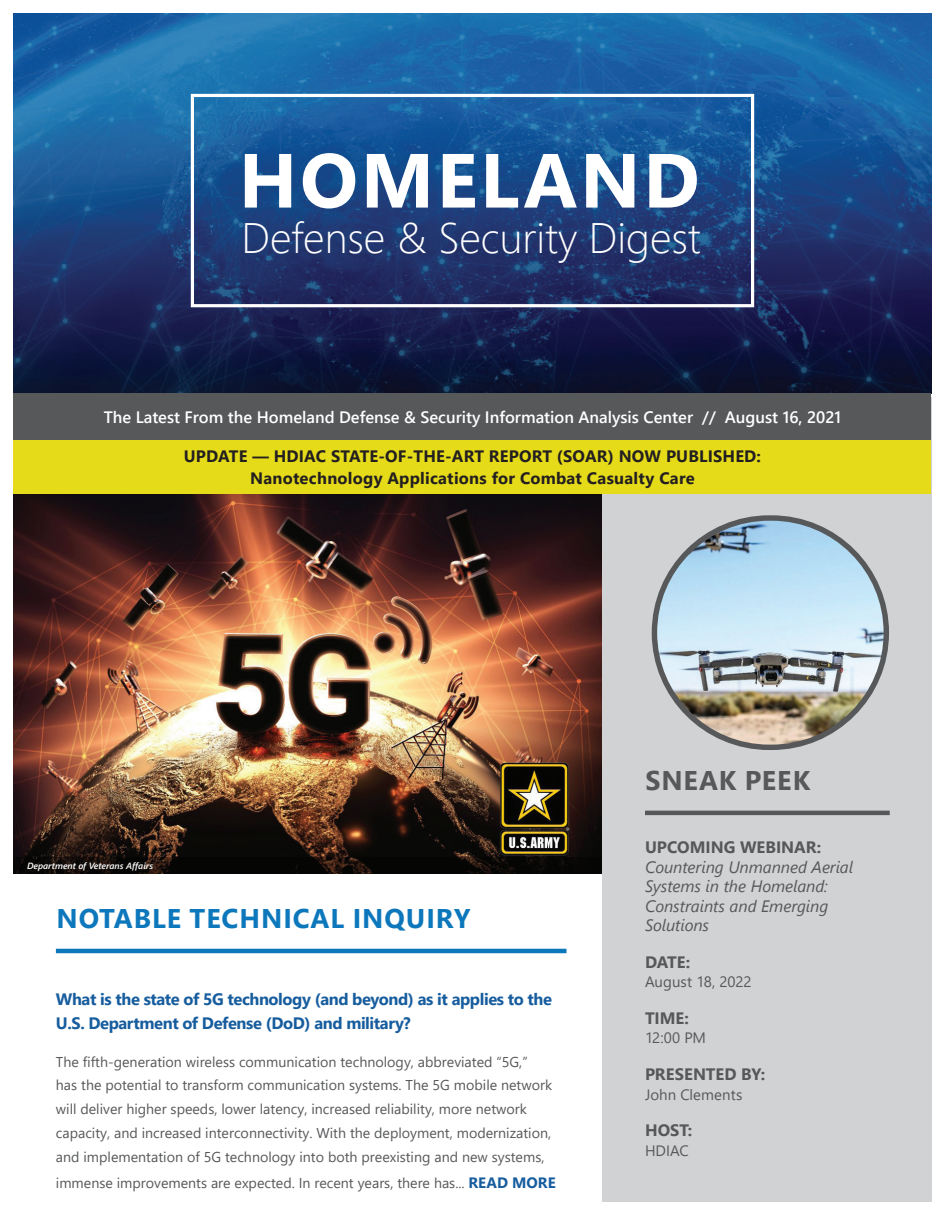
<style>
.page{position:relative;width:945px;height:1215px;background:#fff}
.page>*{position:absolute;margin:0;border:0;box-sizing:border-box;transform-origin:0 0}
.t1{font:700 76.5px "Segoe UI";letter-spacing:.035em;color:#fff}
.t2{font:300 42.6px "Segoe UI";color:#fff}
.t3{font:700 27px "Segoe UI";letter-spacing:.035em;color:#0d77bc}
.t4{font:700 27px "Segoe UI";letter-spacing:.03em;color:#57585a}
.t5{font:700 16.5px/22.5px "Segoe UI";letter-spacing:.01em;color:#231f20;text-align:center}
.t6{font:700 16.5px/24px "Segoe UI";letter-spacing:-.025em;color:#175d9e}
.t7{font:600 16.5px "Segoe UI";color:#fff}
.t8{font:italic 16.5px/19.5px "Segoe UI";letter-spacing:-.005em;color:#57585a}
.t9{font:700 16.5px "Segoe UI";letter-spacing:-.005em;color:#57585a}
.t10{font:15px "Segoe UI";letter-spacing:.005em;color:#57585a}
.t11{font:14.25px/24px "Segoe UI";color:#57585a}
.t12{font:italic 600 9px "Segoe UI";color:#fff}
.s1{font-weight:700;font-size:15px;color:#175d9e}
</style>
<div class="page">
<img style="left:14px;top:14px;width:918px;height:380px">
<div style="left:602px;top:397px;width:330px;height:805px;background:#d1d2d4"></div>
<div style="left:14px;top:394px;width:918px;height:46px;background:#57585a"></div>
<hr style="left:645px;top:811px;width:245px;height:4px;background:#57585a">
<img style="left:654px;top:518px;width:232px;height:229px;border-radius:115px">
<div style="left:652px;top:515px;width:237px;height:235px;border:5px solid #57585a;border-radius:115px"></div>
<img style="left:14px;top:494px;width:588px;height:363px">
<svg style="left:14px;top:857px;width:588px;height:17px;background:#0c0907"></svg>
<hr style="left:56px;top:949px;width:511px;height:4px;background:#0d77bc">
<div style="left:14px;top:440px;width:918px;height:54px;background:#e5db19"></div>
<div style="left:191px;top:94px;width:563px;height:213px;border:3px solid #fff"></div>
<h1 class="t1" style="left:239px;top:108px;width:462px">HOMELAND</h1>
<h2 class="t2" style="left:241px;top:198px;width:461px">Defense &amp; Security Digest</h2>
<p class="t7" style="left:104px;top:401px;width:739px">The Latest From the Homeland Defense &amp; Security Information Analysis Center // August 16, 2021</p>
<p class="t5" style="left:184px;top:443px;width:579px">UPDATE — HDIAC STATE-OF-THE-ART REPORT (SOAR) NOW PUBLISHED:<br>Nanotechnology Applications for Combat Casualty Care</p>
<p class="t12" style="left:27px;top:857px;width:128px">Department of Veterans Affairs</p>
<h3 class="t3" style="left:56px;top:893px;width:416px">NOTABLE TECHNICAL INQUIRY</h3>
<p class="t6" style="left:56px;top:986px;width:498px">What is the state of 5G technology (and beyond) as it applies to the<br>U.S. Department of Defense (DoD) and military?</p>
<p class="t11" style="left:56px;top:1048px;width:498px">The fifth-generation wireless communication technology, abbreviated “5G,” has the potential to transform communication systems. The 5G mobile network will deliver higher speeds, lower latency, increased reliability, more network capacity, and increased interconnectivity. With the deployment, modernization, and implementation of 5G technology into both preexisting and new systems,</p>
<p class="t11" style="left:56px;top:1170px;width:501px">immense improvements are expected. In recent years, there has... <span class="s1">READ MORE</span></p>
<h3 class="t4" style="left:645px;top:755px;width:166px">SNEAK PEEK</h3>
<p class="t9" style="left:645px;top:832px;width:178px">UPCOMING WEBINAR:</p>
<p class="t8" style="left:645px;top:855px;width:210px">Countering Unmanned Aerial<br>Systems in the Homeland:<br>Constraints and Emerging<br>Solutions</p>
<p class="t9" style="left:645px;top:947px;width:47px">DATE:</p>
<p class="t10" style="left:645px;top:968px;width:108px">August 18, 2022</p>
<p class="t9" style="left:645px;top:1003px;width:45px">TIME:</p>
<p class="t10" style="left:645px;top:1024px;width:63px">12:00 PM</p>
<p class="t9" style="left:645px;top:1059px;width:122px">PRESENTED BY:</p>
<p class="t10" style="left:645px;top:1080px;width:99px">John Clements</p>
<p class="t9" style="left:645px;top:1115px;width:49px">HOST:</p>
<p class="t10" style="left:645px;top:1136px;width:45px">HDIAC</p>
</div>
